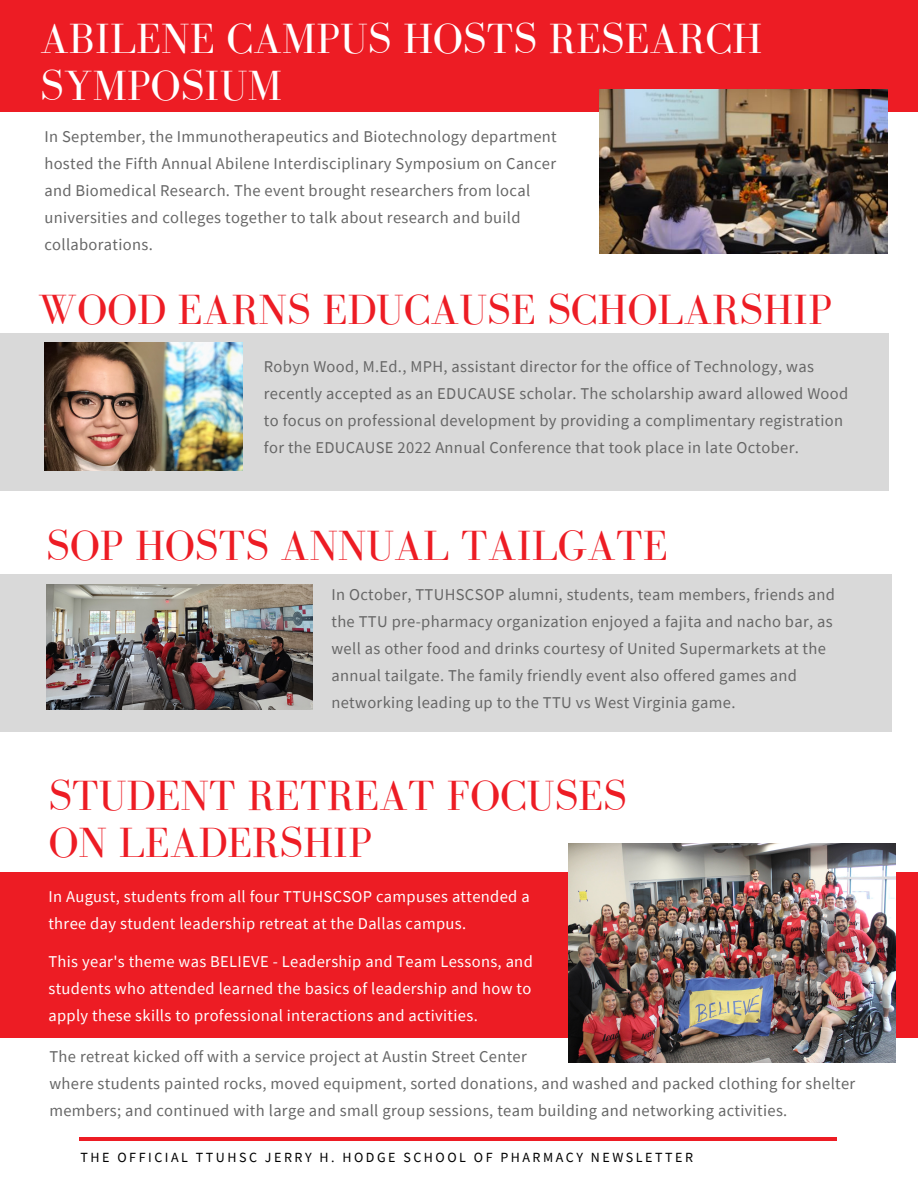
<style>
.page{position:relative;width:918px;height:1188px;background:#fff}
.page>*{position:absolute;margin:0;border:0;box-sizing:border-box;transform-origin:0 0}
.t1{font:43.5px/47.2px "Bodoni FLF";color:#ed1c24}
.t2{font:43.5px/47.2px "Bodoni FLF";color:#fff}
.t3{font:16.5px/27px "Source Sans Pro";letter-spacing:.02em;color:#666}
.t4{font:16.5px/27px "Source Sans Pro";letter-spacing:.02em;color:#fff}
.t5{font:13.95px "Source Sans Pro";letter-spacing:.18em;color:#000}
</style>
<div class="page">
<hr style="left:79px;top:1138px;width:758px;height:3px;background:#ed1c24">
<div style="left:0;top:333px;width:888px;height:158px;background:#d9d9d9"></div>
<img style="left:44px;top:343px;width:198px;height:127px">
<div style="left:0;top:0;width:918px;height:112px;background:#ed1c24"></div>
<img style="left:599px;top:89px;width:288px;height:165px">
<div style="left:0;top:872px;width:918px;height:166px;background:#ed1c24"></div>
<img style="left:568px;top:844px;width:328px;height:219px">
<div style="left:0;top:574px;width:891px;height:158px;background:#d9d9d9"></div>
<img style="left:46px;top:585px;width:267px;height:125px">
<h1 class="t2" style="left:40px;top:15px;width:723px">ABILENE CAMPUS HOSTS RESEARCH<br>SYMPOSIUM</h1>
<p class="t3" style="left:44px;top:123px;width:514px">In September, the Immunotherapeutics and Biotechnology department hosted the Fifth Annual Abilene Interdisciplinary Symposium on Cancer and Biomedical Research. The event brought researchers from local universities and colleges together to talk about research and build collaborations.</p>
<h1 class="t1" style="left:38px;top:286px;width:795px">WOOD EARNS EDUCAUSE SCHOLARSHIP</h1>
<p class="t3" style="left:264px;top:352px;width:586px">Robyn Wood, M.Ed., MPH, assistant director for the office of Technology, was recently accepted as an EDUCAUSE scholar. The scholarship award allowed Wood to focus on professional development by providing a complimentary registration for the EDUCAUSE 2022 Annual Conference that took place in late October.</p>
<h1 class="t1" style="left:46px;top:522px;width:623px">SOP HOSTS ANNUAL TAILGATE</h1>
<p class="t3" style="left:331px;top:580px;width:505px">In October, TTUHSCSOP alumni, students, team members, friends and the TTU pre-pharmacy organization enjoyed a fajita and nacho bar, as well as other food and drinks courtesy of United Supermarkets at the annual tailgate. The family friendly event also offered games and networking leading up to the TTU vs West Virginia game.</p>
<h1 class="t1" style="left:48px;top:771px;width:580px">STUDENT RETREAT FOCUSES<br>ON LEADERSHIP</h1>
<p class="t4" style="left:48px;top:883px;width:483px">In August, students from all four TTUHSCSOP campuses attended a three day student leadership retreat at the Dallas campus.</p>
<p class="t4" style="left:48px;top:947px;width:486px;text-align:justify">This year's theme was BELIEVE - Leadership and Team Lessons, and students who attended learned the basics of leadership and how to apply these skills to professional interactions and activities.</p>
<p class="t3" style="left:49px;top:1043px;width:807px">The retreat kicked off with a service project at Austin Street Center<br>where students painted rocks, moved equipment, sorted donations, and washed and packed clothing for shelter members; and continued with large and small group sessions, team building and networking activities.</p>
<p class="t5" style="left:81px;top:1148px;width:614px">THE OFFICIAL TTUHSC JERRY H. HODGE SCHOOL OF PHARMACY NEWSLETTER</p>
</div>
